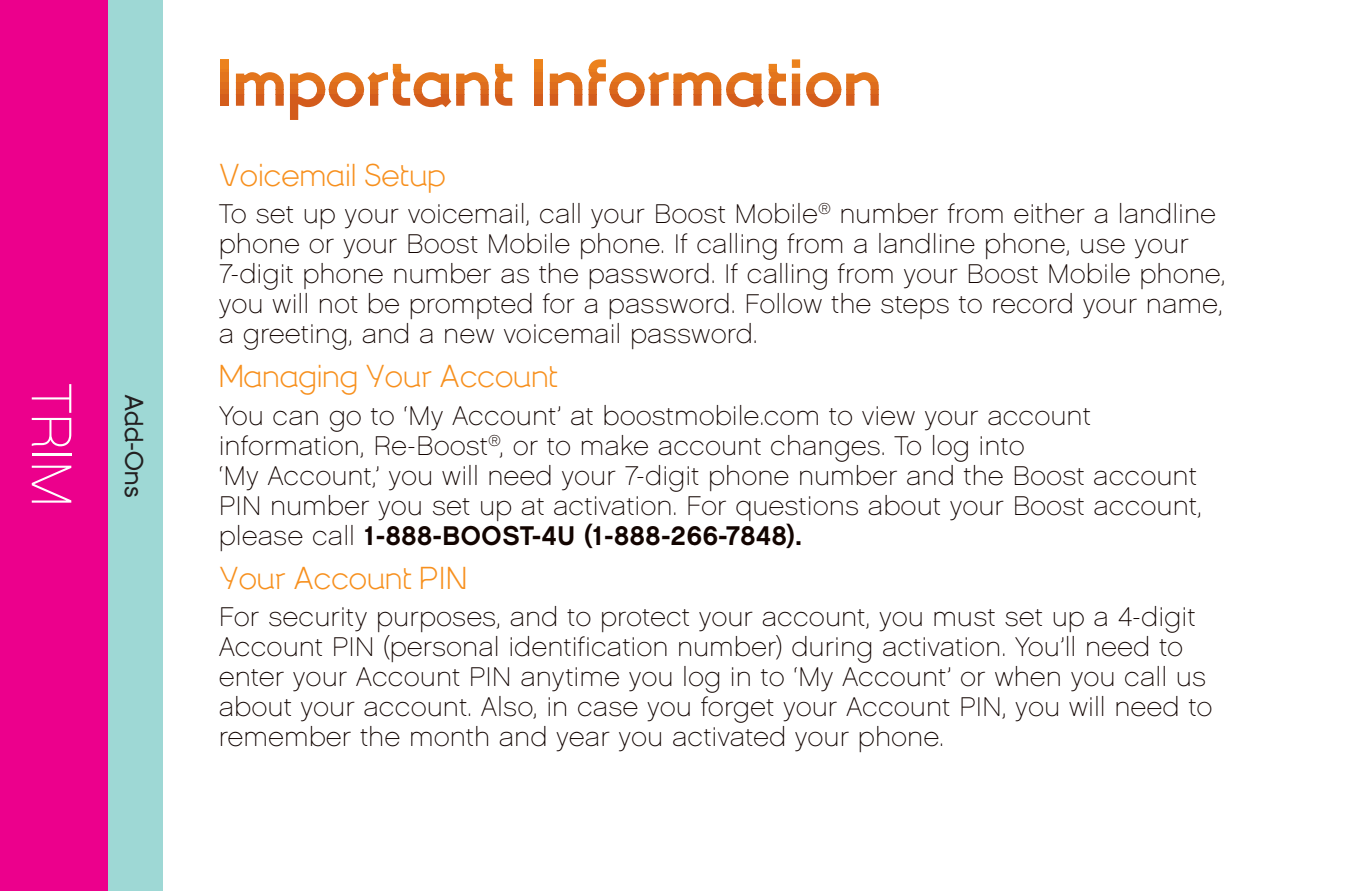
<style>
.page{position:relative;width:1350px;height:891px;background:#fff}
.page>*{position:absolute;margin:0;border:0;box-sizing:border-box;transform-origin:0 0}
.t1{font:900 69px "Boost Neo";color:#e3751d}
.t2{font:57px "Chalet Paris Nineteen Sixty";color:#fff}
.t3{font:33px "Boost Neo";color:#f7901e}
.t4{font:27px/30px "Chalet Paris Nineteen Sixty";letter-spacing:.025em;color:#120400}
.t5{font:27px "Chalet New York Nineteen Sixty";letter-spacing:.025em;color:#120400}
.t6{font:700 27px "Boost Neo";color:#231f20}
.s1{color:#f1891e}
.s2{color:#eb811d}
.s3{font-family:"Chalet Paris Nineteen Sixty"}
</style>
<div class="page">
<div style="left:0;top:0;width:108px;height:891px;background:#ec008c"></div>
<div style="left:108px;top:0;width:54px;height:891px;background:#9ed8d5"></div>
<h2 class="t2" style="left:74px;top:384px;width:125px;rotate:90deg">TRIM</h2>
<p class="t6" style="left:150px;top:394px;width:105px;rotate:90deg">Add-Ons</p>
<h1 class="t1" style="left:216px;top:59px;width:667px"><span class="s1">I</span>mpor<span class="s2">t</span>an<span class="s2">t</span> <span class="s1">I</span>n<span class="s1">f</span>orma<span class="s2">t</span><span class="s1">i</span>on</h1>
<p class="t3" style="left:219px;top:163px;width:228px">Voicemail Setup</p>
<p class="t4" style="left:219px;top:201px;width:1008px">To set up your voicemail, call your Boost Mobile<sup>®</sup> number from either a landline phone or your Boost Mobile phone. If calling from a landline phone, use your 7-digit phone number as the password. If calling from your Boost Mobile phone, you will not be prompted for a password. Follow the steps to record your name, a greeting, and a new voicemail password.</p>
<p class="t3" style="left:219px;top:365px;width:341px">Managing Your Account</p>
<p class="t4" style="left:219px;top:403px;width:984px">You can go to ‘My Account’ at boostmobile.com to view your account information, Re-Boost<sup>®</sup>, or to make account changes. To log into<br>‘My Account,’ you will need your 7-digit phone number and the Boost account PIN number you set up at activation. For questions about your Boost account,</p>
<p class="t5" style="left:219px;top:525px;width:584px"><span class="s3">please call</span> 1-888-BOOST-4U (1-888-266-7848).</p>
<p class="t3" style="left:219px;top:567px;width:249px">Your Account PIN</p>
<p class="t4" style="left:219px;top:605px;width:995px">For security purposes, and to protect your account, you must set up a 4-digit Account PIN (personal identification number) during activation. You’ll need to enter your Account PIN anytime you log in to ‘My Account’ or when you call us about your account. Also, in case you forget your Account PIN, you will need to remember the month and year you activated your phone.</p>
</div>
